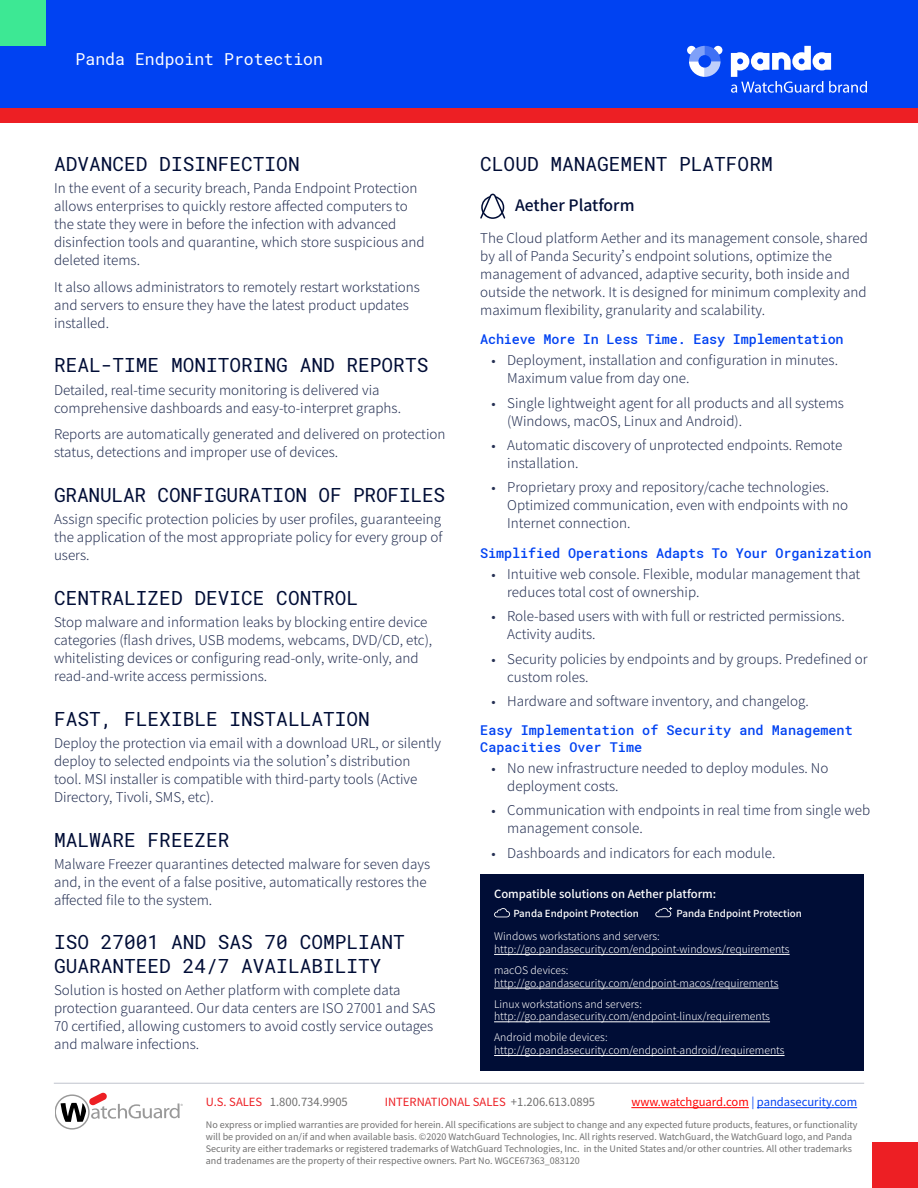
<style>
.page{position:relative;width:918px;height:1188px;background:#fff}
.page>*{position:absolute;margin:0;border:0;box-sizing:border-box;transform-origin:0 0}
.t1{font:19.5px/23.4px "Roboto Mono";color:#000d36}
.t2{font:16.5px "Roboto Mono";color:#fff}
.t3{font:500 15.75px "Noto Sans SC";color:#000d36}
.t4{font:300 13.5px/18px "Noto Sans SC";color:#263154}
.t5{font:500 13.5px/16.5px "Roboto Mono";letter-spacing:-.005em;color:#0042f2}
.t6{font:11.25px "Noto Sans SC";color:#f00}
.t7{font:500 11.25px "Noto Sans SC";color:#fff}
.t8{font:11.25px "Noto Sans SC";color:#ed1f24}
.t9{font:11.25px "Noto Sans SC";color:#706f6f}
.t10{font:300 10.5px/12.6px "Noto Sans SC";color:#fff}
.t11{font:500 9.75px "Noto Sans SC";color:#fff}
.t12{font:9px/12px "Noto Sans SC";color:#706f6f}
.s1{font-family:"Myriad Pro";font-weight:600}
.s2{color:#ed1f24}
.s3{color:#706f6f}
.s4{color:#0042f2}
.s5{color:#71706f}
</style>
<div class="page">
<div style="left:0;top:0;width:918px;height:108px;background:#0042f2"></div>
<div style="left:0;top:108px;width:918px;height:15px;background:#ed1f24"></div>
<div style="left:873px;top:1143px;width:45px;height:45px;background:#ed1f24"></div>
<div style="left:0;top:0;width:45px;height:45px;background:#3de894"></div>
<svg style="left:687px;top:46px;width:35px;height:31px"></svg>
<svg style="left:731px;top:46px;width:136px;height:47px"></svg>
<svg style="left:55px;top:1093px;width:128px;height:37px"></svg>
<hr style="left:631px;top:1107px;width:118px;height:1px;background:#f00">
<hr style="left:757px;top:1107px;width:100px;height:1px;background:#0042f2">
<hr style="left:54px;top:1083px;width:810px;height:1px;background:#bfc3cd">
<div style="left:480px;top:875px;width:384px;height:196px;background:#000d36"></div>
<hr style="left:494px;top:954px;width:296px;height:1px;background:#fff">
<hr style="left:494px;top:988px;width:285px;height:1px;background:#fff">
<hr style="left:494px;top:1022px;width:276px;height:1px;background:#fff">
<hr style="left:494px;top:1055px;width:291px;height:1px;background:#fff">
<svg style="left:494px;top:908px;width:16px;height:9px"></svg>
<svg style="left:655px;top:907px;width:17px;height:10px"></svg>
<svg style="left:480px;top:194px;width:25px;height:25px"></svg>
<p class="t2" style="left:76px;top:48px;width:249px">Panda Endpoint Protection</p>
<h1 class="t1" style="left:54px;top:152px;width:247px">ADVANCED DISINFECTION</h1>
<p class="t4" style="left:54px;top:180px;width:372px">In the event of a security breach, Panda Endpoint Protection allows enterprises to quickly restore affected computers to the state they were in before the infection with advanced disinfection tools and quarantine, which store suspicious and deleted items.</p>
<p class="t4" style="left:54px;top:278px;width:367px">It also allows administrators to remotely restart workstations and servers to ensure they have the latest product updates installed.</p>
<h1 class="t1" style="left:54px;top:353px;width:376px">REAL-TIME MONITORING AND REPORTS</h1>
<p class="t4" style="left:54px;top:381px;width:349px">Detailed, real-time security monitoring is delivered via comprehensive dashboards and easy-to-interpret graphs.</p>
<p class="t4" style="left:54px;top:426px;width:393px">Reports are automatically generated and delivered on protection status, detections and improper use of devices.</p>
<h1 class="t1" style="left:54px;top:482px;width:393px">GRANULAR CONFIGURATION OF PROFILES</h1>
<p class="t4" style="left:54px;top:510px;width:390px;text-align:justify">Assign specific protection policies by user profiles, guaranteeing the application of the most appropriate policy for every group of users.</p>
<h1 class="t1" style="left:54px;top:585px;width:306px">CENTRALIZED DEVICE CONTROL</h1>
<p class="t4" style="left:54px;top:613px;width:380px">Stop malware and information leaks by blocking entire device categories (flash drives, USB modems, webcams, DVD/CD, etc), whitelisting devices or configuring read-only, write-only, and read-and-write access permissions.</p>
<h1 class="t1" style="left:54px;top:706px;width:317px">FAST, FLEXIBLE INSTALLATION</h1>
<p class="t4" style="left:54px;top:734px;width:389px">Deploy the protection via email with a download URL, or silently deploy to selected endpoints via the solution’s distribution tool. MSI installer is compatible with third-party tools (Active Directory, Tivoli, SMS, etc).</p>
<h1 class="t1" style="left:54px;top:827px;width:177px">MALWARE FREEZER</h1>
<p class="t4" style="left:54px;top:855px;width:378px">Malware Freezer quarantines detected malware for seven days and, in the event of a false positive, automatically restores the affected file to the system.</p>
<h1 class="t1" style="left:54px;top:930px;width:353px">ISO 27001 AND SAS 70 COMPLIANT<br>GUARANTEED 24/7 AVAILABILITY</h1>
<p class="t4" style="left:54px;top:981px;width:383px">Solution is hosted on Aether platform with complete data protection guaranteed. Our data centers are ISO 27001 and SAS 70 certified, allowing customers to avoid costly service outages and malware infections.</p>
<h1 class="t1" style="left:480px;top:152px;width:294px">CLOUD MANAGEMENT PLATFORM</h1>
<p class="t3" style="left:515px;top:197px;width:121px">Aether Platform</p>
<p class="t4" style="left:480px;top:229px;width:389px">The Cloud platform Aether and its management console, shared by all of Panda Security’s endpoint solutions, optimize the management of advanced, adaptive security, both inside and outside the network. It is designed for minimum complexity and maximum flexibility, granularity and scalability.</p>
<p class="t5" style="left:480px;top:331px;width:365px">Achieve More In Less Time. Easy Implementation</p>
<p class="t4" style="left:507px;top:352px;width:332px;text-indent:-16px"><span class="s1">•</span> Deployment, installation and configuration in minutes.<br>Maximum value from day one.</p>
<p class="t4" style="left:507px;top:394px;width:338px;text-indent:-16px"><span class="s1">•</span> Single lightweight agent for all products and all systems (Windows, macOS, Linux and Android).</p>
<p class="t4" style="left:507px;top:436px;width:337px;text-indent:-16px"><span class="s1">•</span> Automatic discovery of unprotected endpoints. Remote installation.</p>
<p class="t4" style="left:507px;top:479px;width:342px;text-indent:-16px"><span class="s1">•</span> Proprietary proxy and repository/cache technologies.<br>Optimized communication, even with endpoints with no<br>Internet connection.</p>
<p class="t5" style="left:480px;top:544px;width:393px">Simplified Operations Adapts To Your Organization</p>
<p class="t4" style="left:507px;top:565px;width:355px;text-indent:-16px"><span class="s1">•</span> Intuitive web console. Flexible, modular management that reduces total cost of ownership.</p>
<p class="t4" style="left:507px;top:608px;width:339px;text-indent:-16px"><span class="s1">•</span> Role-based users with with full or restricted permissions.<br>Activity audits.</p>
<p class="t4" style="left:507px;top:650px;width:362px;text-indent:-16px"><span class="s1">•</span> Security policies by endpoints and by groups. Predefined or custom roles.</p>
<p class="t4" style="left:492px;top:692px;width:319px"><span class="s1">•</span> Hardware and software inventory, and changelog.</p>
<p class="t5" style="left:480px;top:722px;width:374px">Easy Implementation of Security and Management<br>Capacities Over Time</p>
<p class="t4" style="left:507px;top:759px;width:323px;text-indent:-16px"><span class="s1">•</span> No new infrastructure needed to deploy modules. No deployment costs.</p>
<p class="t4" style="left:507px;top:802px;width:365px;text-indent:-16px"><span class="s1">•</span> Communication with endpoints in real time from single web management console.</p>
<p class="t4" style="left:492px;top:844px;width:285px"><span class="s1">•</span> Dashboards and indicators for each module.</p>
<p class="t7" style="left:494px;top:888px;width:224px">Compatible solutions on Aether platform:</p>
<p class="t10" style="left:494px;top:930px;width:297px">Windows workstations and servers: http://go.pandasecurity.com/endpoint-windows/requirements</p>
<p class="t10" style="left:494px;top:964px;width:286px">macOS devices: http://go.pandasecurity.com/endpoint-macos/requirements</p>
<p class="t10" style="left:494px;top:998px;width:277px">Linux workstations and servers: http://go.pandasecurity.com/endpoint-linux/requirements</p>
<p class="t10" style="left:494px;top:1031px;width:292px">Android mobile devices: http://go.pandasecurity.com/endpoint-android/requirements</p>
<p class="t11" style="left:513px;top:908px;width:127px">Panda Endpoint Protection</p>
<p class="t11" style="left:677px;top:908px;width:127px">Panda Endpoint Protection</p>
<p class="t9" style="left:206px;top:1096px;width:143px"><span class="s2">U.S. SALES</span> 1.800.734.9905</p>
<p class="t8" style="left:385px;top:1096px;width:212px">INTERNATIONAL SALES <span class="s3">+1.206.613.0895</span></p>
<p class="t6" style="left:631px;top:1096px;width:227px">www.watchguard.com <span class="s4">| pandasecurity.com</span></p>
<p class="t12" style="left:206px;top:1119px;width:653px">No express or implied warranties are provided for herein. All specifications are subject to change and any expected future products, features, or functionality will be provided on an/if and when available basis. ©2020 WatchGuard Technologies, Inc. All rights reserved. WatchGuard, the WatchGuard logo, and Panda Security are either trademarks or registered trademarks of WatchGuard Technologies, Inc. in the United States and/or other countries. All other trademarks and tradenames are the property of their respective owners. <span class="s5">Part No.</span> WGCE67363<span class="s5">_083120</span></p>
</div>
